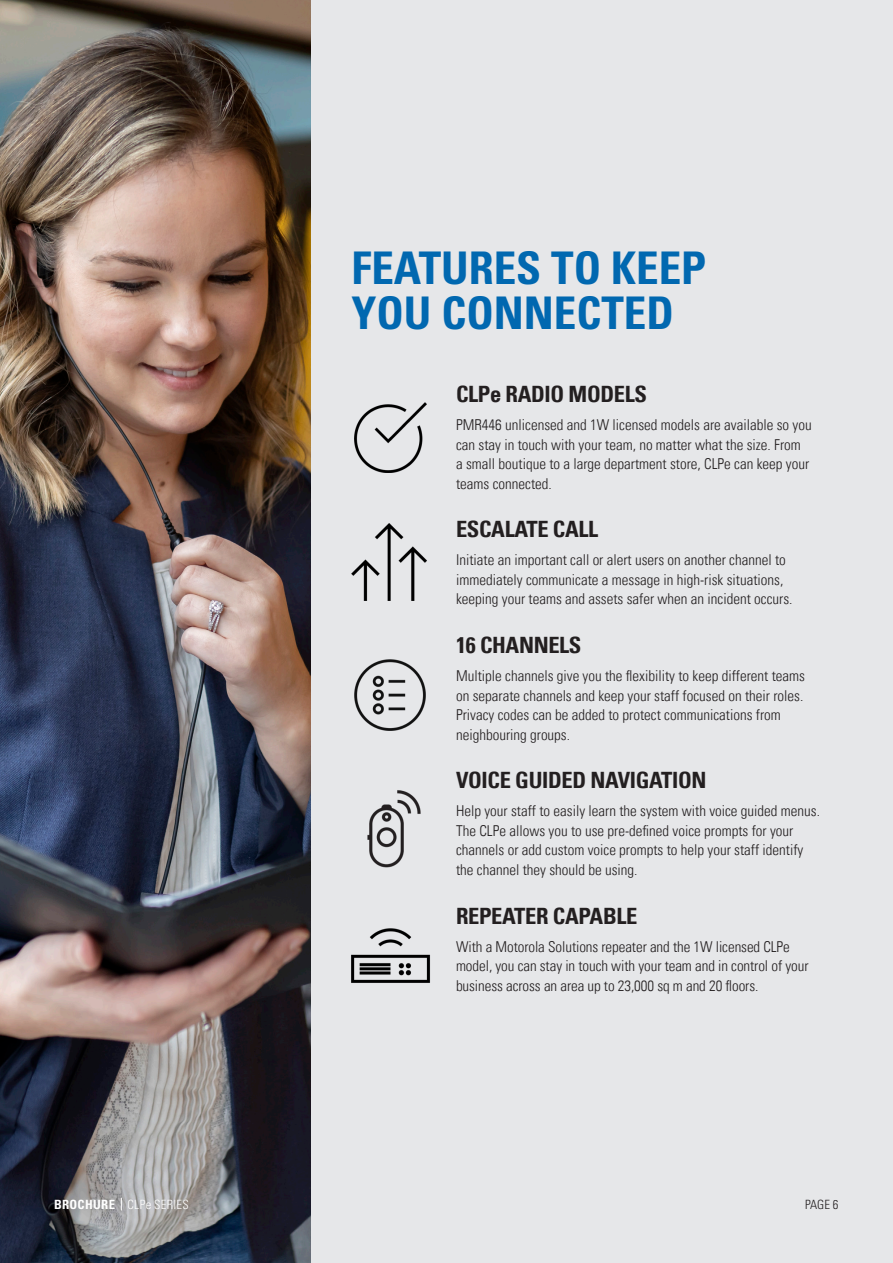
<style>
.page{position:relative;width:893px;height:1263px;background:#fff}
.page>*{position:absolute;margin:0;border:0;box-sizing:border-box;transform-origin:0 0}
.t1{font:700 condensed 45px/45px "Univers LT Std";color:#0168b0}
.t2{font:700 condensed 22.5px "Univers LT";letter-spacing:-.015em;color:#231f20}
.t3{font:300 condensed 15px/19.5px "Univers LT";color:#231f20}
.t4{font:300 condensed 12.75px "Univers LT Std";letter-spacing:.025em;color:#fff}
.t5{font:300 condensed 12.75px "Univers LT Std";color:#231f20}
.s1{font-weight:700}
</style>
<div class="page">
<div style="left:304px;top:0;width:589px;height:1263px;background:#e6e7e9"></div>
<img style="left:352px;top:523px;width:75px;height:78px">
<img style="left:351px;top:928px;width:79px;height:55px">
<img style="left:354px;top:403px;width:72px;height:69px">
<img style="left:0;top:0;width:310px;height:1263px">
<svg style="left:121px;top:1198px;width:1px;height:12px"></svg>
<img style="left:354px;top:659px;width:72px;height:72px">
<img style="left:367px;top:790px;width:54px;height:78px">
<p class="t1" style="left:351px;top:245px;width:356px">FEATURES TO KEEP<br>YOU CONNECTED</p>
<p class="t2" style="left:456px;top:380px;width:192px">CLPe RADIO MODELS</p>
<p class="t3" style="left:456px;top:415px;width:357px">PMR446 unlicensed and 1W licensed models are available so you can stay in touch with your team, no matter what the size. From<br>a small boutique to a large department store, CLPe can keep your teams connected.</p>
<p class="t2" style="left:456px;top:515px;width:144px">ESCALATE CALL</p>
<p class="t3" style="left:456px;top:550px;width:338px">Initiate an important call or alert users on another channel to immediately communicate a message in high-risk situations, keeping your teams and assets safer when an incident occurs.</p>
<p class="t2" style="left:456px;top:631px;width:127px">16 CHANNELS</p>
<p class="t3" style="left:456px;top:666px;width:350px">Multiple channels give you the flexibility to keep different teams on separate channels and keep your staff focused on their roles.<br>Privacy codes can be added to protect communications from neighbouring groups.</p>
<p class="t2" style="left:456px;top:766px;width:252px">VOICE GUIDED NAVIGATION</p>
<p class="t3" style="left:456px;top:801px;width:366px">Help your staff to easily learn the system with voice guided menus.<br>The CLPe allows you to use pre-defined voice prompts for your channels or add custom voice prompts to help your staff identify the channel they should be using.</p>
<p class="t2" style="left:456px;top:902px;width:183px">REPEATER CAPABLE</p>
<p class="t3" style="left:456px;top:937px;width:354px">With a Motorola Solutions repeater and the 1W licensed CLPe model, you can stay in touch with your team and in control of your business across an area up to 23,000 sq m and 20 floors.</p>
<p class="t4" style="left:54px;top:1197px;width:136px"><span class="s1">BROCHURE</span> CLPe SERIES</p>
<p class="t5" style="left:805px;top:1197px;width:35px">PAGE 6</p>
</div>
